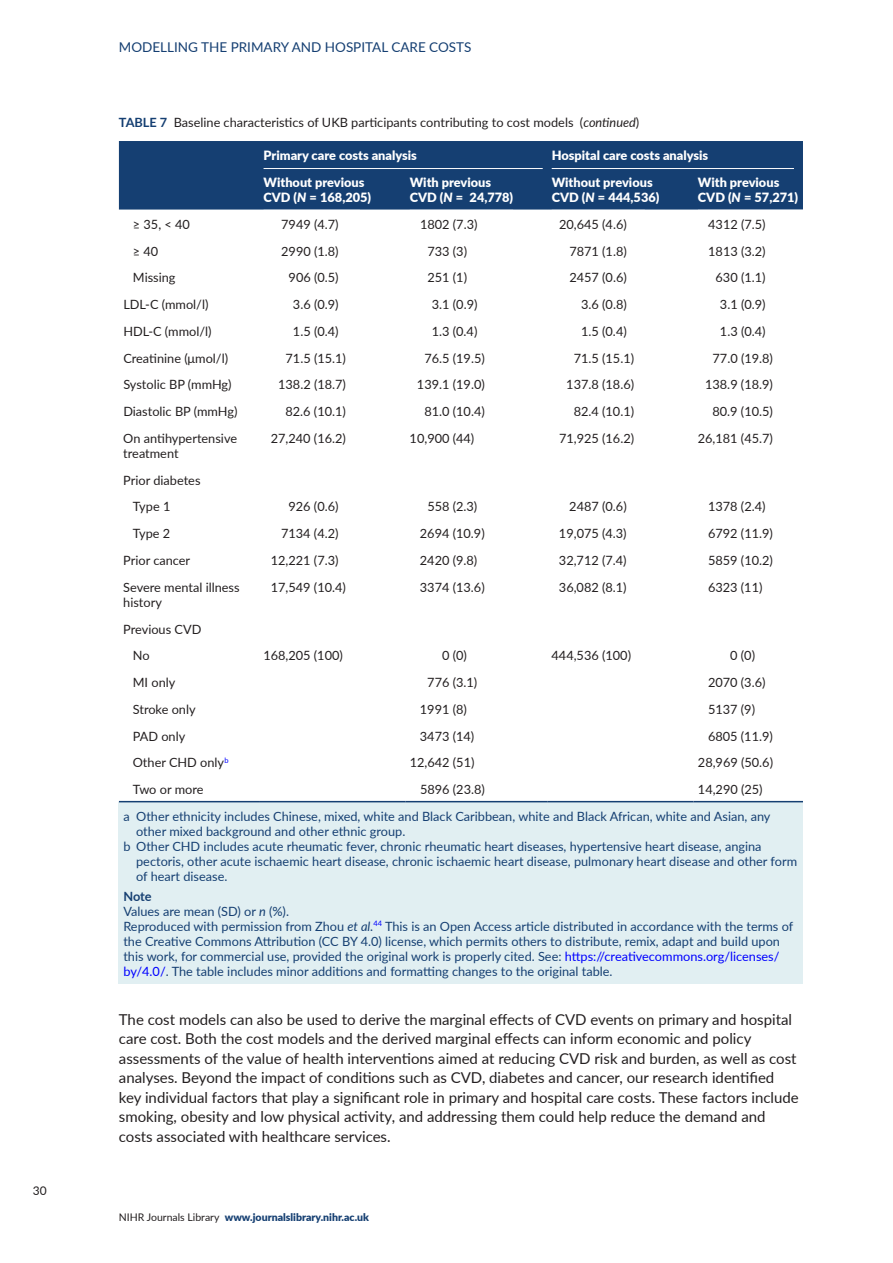
<style>
.page{position:relative;width:893px;height:1263px;background:#fff}
.page>*{position:absolute;margin:0;border:0;box-sizing:border-box;transform-origin:0 0}
.t1{font:15px/19.5px "Lato";color:#231f20}
.t2{font:13.5px "Lato";color:#153f72}
.t3{font:12.75px/15px "Lato";color:#231f20}
.t4{font:12.75px/15px "Lato";color:#153f72}
.t5{font:900 12.75px/15px "Lato";color:#fff}
.t6{font:12px "Lato";color:#231f20}
.t7{font:900 10.5px "Lato";color:#153f72}
.s1{font-weight:700;color:#153f72}
.s2{font-style:italic}
.s3{font-weight:700}
.s4{color:#00f}
.s5{font-weight:400;color:#231f20}
</style>
<div class="page">
<div style="left:119px;top:802px;width:684px;height:43px;background:#e1eff2"></div>
<div style="left:119px;top:832px;width:684px;height:58px;background:#e1eff2"></div>
<div style="left:119px;top:881px;width:684px;height:28px;background:#e1eff2"></div>
<div style="left:119px;top:896px;width:684px;height:28px;background:#e1eff2"></div>
<div style="left:119px;top:911px;width:684px;height:73px;background:#e1eff2"></div>
<div style="left:119px;top:141px;width:684px;height:69px;background:#153f72"></div>
<hr style="left:119px;top:801px;width:140px;height:1px;background:#153f72">
<hr style="left:259px;top:801px;width:146px;height:1px;background:#153f72">
<hr style="left:405px;top:801px;width:142px;height:1px;background:#153f72">
<hr style="left:547px;top:801px;width:146px;height:1px;background:#153f72">
<hr style="left:693px;top:801px;width:110px;height:1px;background:#153f72">
<hr style="left:264px;top:168px;width:279px;height:1px;background:#fff">
<hr style="left:552px;top:168px;width:242px;height:1px;background:#fff">
<p class="t6" style="left:33px;top:1182px;width:15px">30</p>
<p class="t2" style="left:119px;top:37px;width:354px">MODELLING THE PRIMARY AND HOSPITAL CARE COSTS</p>
<p class="t3" style="left:119px;top:115px;width:522px"><span class="s1">TABLE 7</span> Baseline characteristics of UKB participants contributing to cost models (<span class="s2">continued</span>)</p>
<p class="t5" style="left:264px;top:148px;width:155px">Primary care costs analysis</p>
<p class="t5" style="left:552px;top:148px;width:158px">Hospital care costs analysis</p>
<p class="t5" style="left:264px;top:174px;width:109px">Without previous<br>CVD (<span class="s2">N</span> = 168,205)</p>
<p class="t5" style="left:410px;top:174px;width:105px">With previous<br>CVD (<span class="s2">N</span> = 24,778)</p>
<p class="t5" style="left:552px;top:174px;width:109px">Without previous<br>CVD (<span class="s2">N</span> = 444,536)</p>
<p class="t5" style="left:698px;top:174px;width:102px">With previous<br>CVD (<span class="s2">N</span> = 57,271)</p>
<p class="t3" style="left:133px;top:216px;width:58px">≥ 35, &lt; 40</p>
<p class="t3" style="left:281px;top:216px;width:59px">7949 (4.7)</p>
<p class="t3" style="left:420px;top:216px;width:59px">1802 (7.3)</p>
<p class="t3" style="left:559px;top:216px;width:69px">20,645 (4.6)</p>
<p class="t3" style="left:708px;top:216px;width:59px">4312 (7.5)</p>
<p class="t3" style="left:133px;top:243px;width:27px">≥ 40</p>
<p class="t3" style="left:281px;top:243px;width:59px">2990 (1.8)</p>
<p class="t3" style="left:427px;top:243px;width:41px">733 (3)</p>
<p class="t3" style="left:569px;top:243px;width:59px">7871 (1.8)</p>
<p class="t3" style="left:708px;top:243px;width:59px">1813 (3.2)</p>
<p class="t3" style="left:133px;top:270px;width:44px">Missing</p>
<p class="t3" style="left:289px;top:270px;width:52px">906 (0.5)</p>
<p class="t3" style="left:427px;top:270px;width:41px">251 (1)</p>
<p class="t3" style="left:569px;top:270px;width:59px">2457 (0.6)</p>
<p class="t3" style="left:716px;top:270px;width:52px">630 (1.1)</p>
<p class="t3" style="left:123px;top:296px;width:87px">LDL-C (mmol/l)</p>
<p class="t3" style="left:293px;top:296px;width:47px">3.6 (0.9)</p>
<p class="t3" style="left:432px;top:296px;width:47px">3.1 (0.9)</p>
<p class="t3" style="left:581px;top:296px;width:47px">3.6 (0.8)</p>
<p class="t3" style="left:720px;top:296px;width:47px">3.1 (0.9)</p>
<p class="t3" style="left:123px;top:323px;width:90px">HDL-C (mmol/l)</p>
<p class="t3" style="left:293px;top:323px;width:47px">1.5 (0.4)</p>
<p class="t3" style="left:432px;top:323px;width:47px">1.3 (0.4)</p>
<p class="t3" style="left:581px;top:323px;width:47px">1.5 (0.4)</p>
<p class="t3" style="left:720px;top:323px;width:47px">1.3 (0.4)</p>
<p class="t3" style="left:123px;top:350px;width:106px">Creatinine (μmol/l)</p>
<p class="t3" style="left:286px;top:350px;width:62px">71.5 (15.1)</p>
<p class="t3" style="left:424px;top:350px;width:62px">76.5 (19.5)</p>
<p class="t3" style="left:574px;top:350px;width:62px">71.5 (15.1)</p>
<p class="t3" style="left:712px;top:350px;width:62px">77.0 (19.8)</p>
<p class="t3" style="left:123px;top:377px;width:110px">Systolic BP (mmHg)</p>
<p class="t3" style="left:278px;top:377px;width:69px">138.2 (18.7)</p>
<p class="t3" style="left:417px;top:377px;width:69px">139.1 (19.0)</p>
<p class="t3" style="left:566px;top:377px;width:69px">137.8 (18.6)</p>
<p class="t3" style="left:705px;top:377px;width:69px">138.9 (18.9)</p>
<p class="t3" style="left:123px;top:403px;width:116px">Diastolic BP (mmHg)</p>
<p class="t3" style="left:286px;top:403px;width:62px">82.6 (10.1)</p>
<p class="t3" style="left:424px;top:403px;width:62px">81.0 (10.4)</p>
<p class="t3" style="left:574px;top:403px;width:62px">82.4 (10.1)</p>
<p class="t3" style="left:712px;top:403px;width:62px">80.9 (10.5)</p>
<p class="t3" style="left:123px;top:430px;width:115px">On antihypertensive treatment</p>
<p class="t3" style="left:271px;top:430px;width:77px">27,240 (16.2)</p>
<p class="t3" style="left:410px;top:430px;width:66px">10,900 (44)</p>
<p class="t3" style="left:559px;top:430px;width:77px">71,925 (16.2)</p>
<p class="t3" style="left:698px;top:430px;width:77px">26,181 (45.7)</p>
<p class="t3" style="left:133px;top:466px;width:69px;line-height:26.7px;text-indent:-10px">Prior diabetes<br>Type 1</p>
<p class="t3" style="left:288px;top:499px;width:52px">926 (0.6)</p>
<p class="t3" style="left:427px;top:499px;width:52px">558 (2.3)</p>
<p class="t3" style="left:569px;top:499px;width:59px">2487 (0.6)</p>
<p class="t3" style="left:708px;top:499px;width:59px">1378 (2.4)</p>
<p class="t3" style="left:133px;top:526px;width:39px">Type 2</p>
<p class="t3" style="left:281px;top:526px;width:59px">7134 (4.2)</p>
<p class="t3" style="left:420px;top:526px;width:66px">2694 (10.9)</p>
<p class="t3" style="left:559px;top:526px;width:69px">19,075 (4.3)</p>
<p class="t3" style="left:708px;top:526px;width:66px">6792 (11.9)</p>
<p class="t3" style="left:123px;top:552px;width:68px">Prior cancer</p>
<p class="t3" style="left:271px;top:552px;width:69px">12,221 (7.3)</p>
<p class="t3" style="left:420px;top:552px;width:59px">2420 (9.8)</p>
<p class="t3" style="left:559px;top:552px;width:69px">32,712 (7.4)</p>
<p class="t3" style="left:708px;top:552px;width:66px">5859 (10.2)</p>
<p class="t3" style="left:123px;top:579px;width:118px">Severe mental illness history</p>
<p class="t3" style="left:271px;top:579px;width:77px">17,549 (10.4)</p>
<p class="t3" style="left:420px;top:579px;width:66px">3374 (13.6)</p>
<p class="t3" style="left:559px;top:579px;width:69px">36,082 (8.1)</p>
<p class="t3" style="left:708px;top:579px;width:56px">6323 (11)</p>
<p class="t3" style="left:133px;top:615px;width:70px;line-height:26.7px;text-indent:-10px">Previous CVD<br>No</p>
<p class="t3" style="left:263px;top:648px;width:81px">168,205 (100)</p>
<p class="t3" style="left:442px;top:648px;width:26px">0 (0)</p>
<p class="t3" style="left:551px;top:648px;width:81px">444,536 (100)</p>
<p class="t3" style="left:730px;top:648px;width:26px">0 (0)</p>
<p class="t3" style="left:133px;top:674px;width:44px">MI only</p>
<p class="t3" style="left:427px;top:674px;width:52px">776 (3.1)</p>
<p class="t3" style="left:708px;top:674px;width:59px">2070 (3.6)</p>
<p class="t3" style="left:133px;top:701px;width:64px">Stroke only</p>
<p class="t3" style="left:420px;top:701px;width:49px">1991 (8)</p>
<p class="t3" style="left:708px;top:701px;width:49px">5137 (9)</p>
<p class="t3" style="left:133px;top:728px;width:54px">PAD only</p>
<p class="t3" style="left:420px;top:728px;width:56px">3473 (14)</p>
<p class="t3" style="left:708px;top:728px;width:66px">6805 (11.9)</p>
<p class="t3" style="left:133px;top:755px;width:97px">Other CHD only<sup>b</sup></p>
<p class="t3" style="left:410px;top:755px;width:66px">12,642 (51)</p>
<p class="t3" style="left:698px;top:755px;width:77px">28,969 (50.6)</p>
<p class="t3" style="left:133px;top:781px;width:72px">Two or more</p>
<p class="t3" style="left:420px;top:781px;width:66px">5896 (23.8)</p>
<p class="t3" style="left:698px;top:781px;width:66px">14,290 (25)</p>
<p class="t4" style="left:123px;top:808px;width:649px">a Other ethnicity includes Chinese, mixed, white and Black Caribbean, white and Black African, white and Asian, any</p>
<p class="t4" style="left:136px;top:823px;width:271px">other mixed background and other ethnic group.</p>
<p class="t4" style="left:123px;top:838px;width:640px">b Other CHD includes acute rheumatic fever, chronic rheumatic heart diseases, hypertensive heart disease, angina</p>
<p class="t4" style="left:136px;top:853px;width:662px">pectoris, other acute ischaemic heart disease, chronic ischaemic heart disease, pulmonary heart disease and other form</p>
<p class="t4" style="left:136px;top:868px;width:93px">of heart disease.</p>
<p class="t4" style="left:123px;top:888px;width:671px"><span class="s3">Note<br></span>Values are mean (SD) or <span class="s2">n</span> (%).<br>Reproduced with permission from Zhou <span class="s2">et al.</span><sup>44</sup> This is an Open Access article distributed in accordance with the terms of the Creative Commons Attribution (CC BY 4.0) license, which permits others to distribute, remix, adapt and build upon this work, for commercial use, provided the original work is properly cited. See: <span class="s4">https://creativecommons.org/licenses/ by/4.0/</span>. The table includes minor additions and formatting changes to the original table.</p>
<p class="t1" style="left:119px;top:1009px;width:681px">The cost models can also be used to derive the marginal effects of CVD events on primary and hospital care cost. Both the cost models and the derived marginal effects can inform economic and policy assessments of the value of health interventions aimed at reducing CVD risk and burden, as well as cost analyses. Beyond the impact of conditions such as CVD, diabetes and cancer, our research identified key individual factors that play a significant role in primary and hospital care costs. These factors include smoking, obesity and low physical activity, and addressing them could help reduce the demand and costs associated with healthcare services.</p>
<p class="t7" style="left:119px;top:1209px;width:252px"><span class="s5">NIHR Journals Library</span> www.journalslibrary.nihr.ac.uk</p>
</div>
